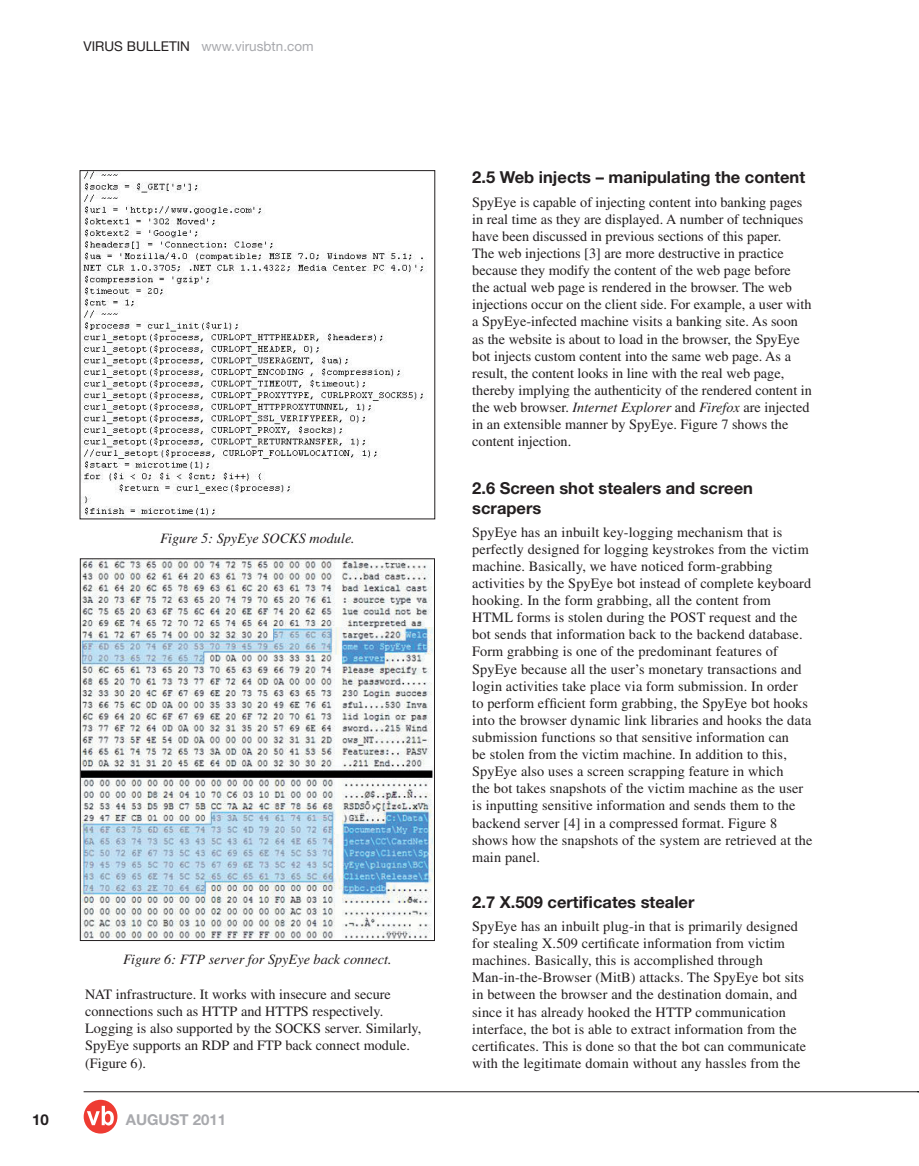
<style>
.page{position:relative;width:919px;height:1166px;background:#fff}
.page>*{position:absolute;margin:0;border:0;box-sizing:border-box;transform-origin:0 0}
.t1{font:700 16.5px/19.8px "Helvetica Neue";color:#231f20}
.t2{font:700 15px "Helvetica Neue";color:#a8a9ad}
.t3{font:700 15px "Helvetica Neue";color:#231f20}
.t4{font:14.25px/17.1px "Times";letter-spacing:.01em;color:#231f20}
.t5{font:italic 14.25px "Times";color:#231f20}
.t6{font:13.5px "Helvetica Neue";color:#a8a9ad}
.s1{color:#231f20}
.s2{font-style:italic}
</style>
<div class="page">
<hr style="left:84px;top:1091px;width:834px;height:1px;background:#231f20">
<div style="left:84px;top:1099px;width:33px;height:34px;background:#ee3b32;border-radius:50%"></div>
<svg style="left:87px;top:1105px;width:27px;height:20px"></svg>
<img style="left:82px;top:172px;width:345px;height:345px">
<img style="left:82px;top:560px;width:351px;height:378px">
<div style="left:80px;top:558px;width:355px;height:382px;border:1px solid #231f20"></div>
<p class="t6" style="left:83px;top:41px;width:231px"><span class="s1">VIRUS BULLETIN</span> www.virusbtn.com</p>
<p class="t5" style="left:160px;top:532px;width:196px">Figure 5: SpyEye SOCKS module.</p>
<p class="t5" style="left:123px;top:954px;width:270px">Figure 6: FTP server for SpyEye back connect.</p>
<p class="t4" style="left:85px;top:986px;width:338px">NAT infrastructure. It works with insecure and secure connections such as HTTP and HTTPS respectively.<br>Logging is also supported by the SOCKS server. Similarly, SpyEye supports an RDP and FTP back connect module. (Figure 6).</p>
<p class="t3" style="left:32px;top:1113px;width:18px">10</p>
<p class="t2" style="left:126px;top:1113px;width:102px">AUGUST 2011</p>
<p class="t1" style="left:472px;top:169px;width:334px">2.5 Web injects – manipulating the content</p>
<p class="t4" style="left:472px;top:194px;width:341px">SpyEye is capable of injecting content into banking pages in real time as they are displayed. A number of techniques have been discussed in previous sections of this paper.<br>The web injections [3] are more destructive in practice because they modify the content of the web page before<br>the actual web page is rendered in the browser. The web injections occur on the client side. For example, a user with a SpyEye-infected machine visits a banking site. As soon as the website is about to load in the browser, the SpyEye bot injects custom content into the same web page. As a result, the content looks in line with the real web page, thereby implying the authenticity of the rendered content in the web browser. <span class="s2">Internet Explorer</span> and <span class="s2">Firefox</span> are injected in an extensible manner by SpyEye. Figure 7 shows the content injection.</p>
<p class="t1" style="left:472px;top:479px;width:282px">2.6 Screen shot stealers and screen scrapers</p>
<p class="t4" style="left:472px;top:524px;width:342px">SpyEye has an inbuilt key-logging mechanism that is perfectly designed for logging keystrokes from the victim machine. Basically, we have noticed form-grabbing activities by the SpyEye bot instead of complete keyboard hooking. In the form grabbing, all the content from HTML forms is stolen during the POST request and the bot sends that information back to the backend database.<br>Form grabbing is one of the predominant features of SpyEye because all the user’s monetary transactions and login activities take place via form submission. In order to perform efficient form grabbing, the SpyEye bot hooks into the browser dynamic link libraries and hooks the data submission functions so that sensitive information can<br>be stolen from the victim machine. In addition to this, SpyEye also uses a screen scrapping feature in which<br>the bot takes snapshots of the victim machine as the user is inputting sensitive information and sends them to the backend server [4] in a compressed format. Figure 8 shows how the snapshots of the system are retrieved at the main panel.</p>
<p class="t1" style="left:472px;top:893px;width:224px">2.7 X.509 certificates stealer</p>
<p class="t4" style="left:472px;top:918px;width:335px">SpyEye has an inbuilt plug-in that is primarily designed for stealing X.509 certificate information from victim machines. Basically, this is accomplished through Man-in-the-Browser (MitB) attacks. The SpyEye bot sits in between the browser and the destination domain, and since it has already hooked the HTTP communication interface, the bot is able to extract information from the certificates. This is done so that the bot can communicate with the legitimate domain without any hassles from the</p>
</div>
